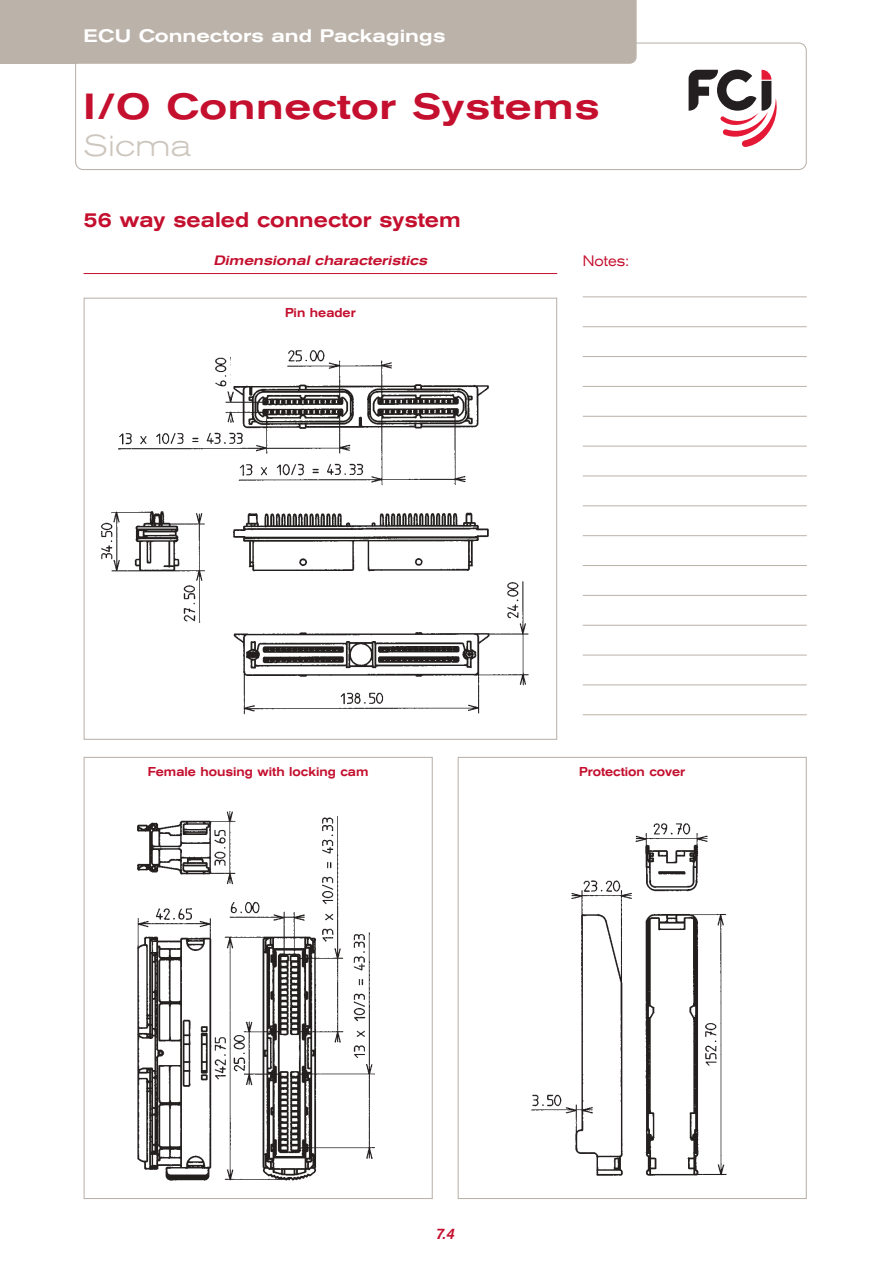
<style>
.page{position:relative;width:893px;height:1263px;background:#fff}
.page>*{position:absolute;margin:0;border:0;box-sizing:border-box;transform-origin:0 0}
.t1{font:500 expanded 36px "Akzidenz Grotesk BE";letter-spacing:.015em;color:#c40f2e}
.t2{font:300 expanded 30px "Akzidenz Grotesk BE";letter-spacing:.015em;color:#cdc6be}
.t3{font:500 expanded 21px "Akzidenz Grotesk BE";color:#c40f2e;scale:.9 1}
.t4{font:500 expanded 18px "Akzidenz Grotesk BE";color:#fff}
.t5{font:expanded 15px "Akzidenz Grotesk BE";color:#c40f2e;scale:.85 1}
.t6{font:italic 500 15px "Akzidenz Grotesk BE";color:#c40f2e}
.t7{font:italic 500 expanded 13.5px "Akzidenz Grotesk BE";color:#c40f2e;scale:.95 1}
.t8{font:500 expanded 12.75px "Akzidenz Grotesk BE";color:#c40f2e;scale:.85 1}
</style>
<div class="page">
<hr style="left:84px;top:273px;width:473px;height:1px;background:#c40f2e">
<svg style="left:75px;top:43px;width:731px;height:127px"></svg>
<hr style="left:582px;top:297px;width:224px;height:1px;background:#bbb2a9">
<hr style="left:582px;top:326px;width:224px;height:1px;background:#bbb2a9">
<hr style="left:582px;top:356px;width:224px;height:1px;background:#bbb2a9">
<hr style="left:582px;top:386px;width:224px;height:1px;background:#bbb2a9">
<hr style="left:582px;top:416px;width:224px;height:1px;background:#bbb2a9">
<hr style="left:582px;top:446px;width:224px;height:1px;background:#bbb2a9">
<hr style="left:582px;top:476px;width:224px;height:1px;background:#bbb2a9">
<hr style="left:582px;top:506px;width:224px;height:1px;background:#bbb2a9">
<hr style="left:582px;top:535px;width:224px;height:1px;background:#bbb2a9">
<hr style="left:582px;top:565px;width:224px;height:1px;background:#bbb2a9">
<hr style="left:582px;top:595px;width:224px;height:1px;background:#bbb2a9">
<hr style="left:582px;top:625px;width:224px;height:1px;background:#bbb2a9">
<hr style="left:582px;top:655px;width:224px;height:1px;background:#bbb2a9">
<hr style="left:582px;top:685px;width:224px;height:1px;background:#bbb2a9">
<hr style="left:582px;top:715px;width:224px;height:1px;background:#bbb2a9">
<div style="left:84px;top:757px;width:349px;height:442px;border:1px solid #bbb2a9"></div>
<div style="left:457px;top:757px;width:349px;height:442px;border:1px solid #bbb2a9"></div>
<div style="left:77px;top:0;width:559px;height:64px;background:#bbb2a9"></div>
<div style="left:1px;top:0;width:76px;height:64px;background:#bbb2a9"></div>
<img style="left:84px;top:342px;width:472px;height:398px">
<img style="left:531px;top:823px;width:196px;height:353px">
<img style="left:137px;top:811px;width:238px;height:370px">
<svg style="left:688px;top:70px;width:89px;height:77px"></svg>
<h3 class="t4" style="left:84px;top:30px;width:363px">ECU Connectors and Packagings</h3>
<h1 class="t1" style="left:84px;top:94px;width:517px">I/O Connector Systems</h1>
<h2 class="t2" style="left:84px;top:135px;width:109px">Sicma</h2>
<h3 class="t3" style="left:84px;top:213px;width:420px">56 way sealed connector system</h3>
<p class="t7" style="left:213px;top:255px;width:229px">Dimensional characteristics</p>
<p class="t8" style="left:285px;top:308px;width:85px">Pin header</p>
<p class="t5" style="left:582px;top:255px;width:56px">Notes:</p>
<p class="t8" style="left:148px;top:767px;width:261px">Female housing with locking cam</p>
<p class="t8" style="left:579px;top:767px;width:126px">Protection cover</p>
<p class="t6" style="left:435px;top:1229px;width:21px">7.4</p>
</div>
